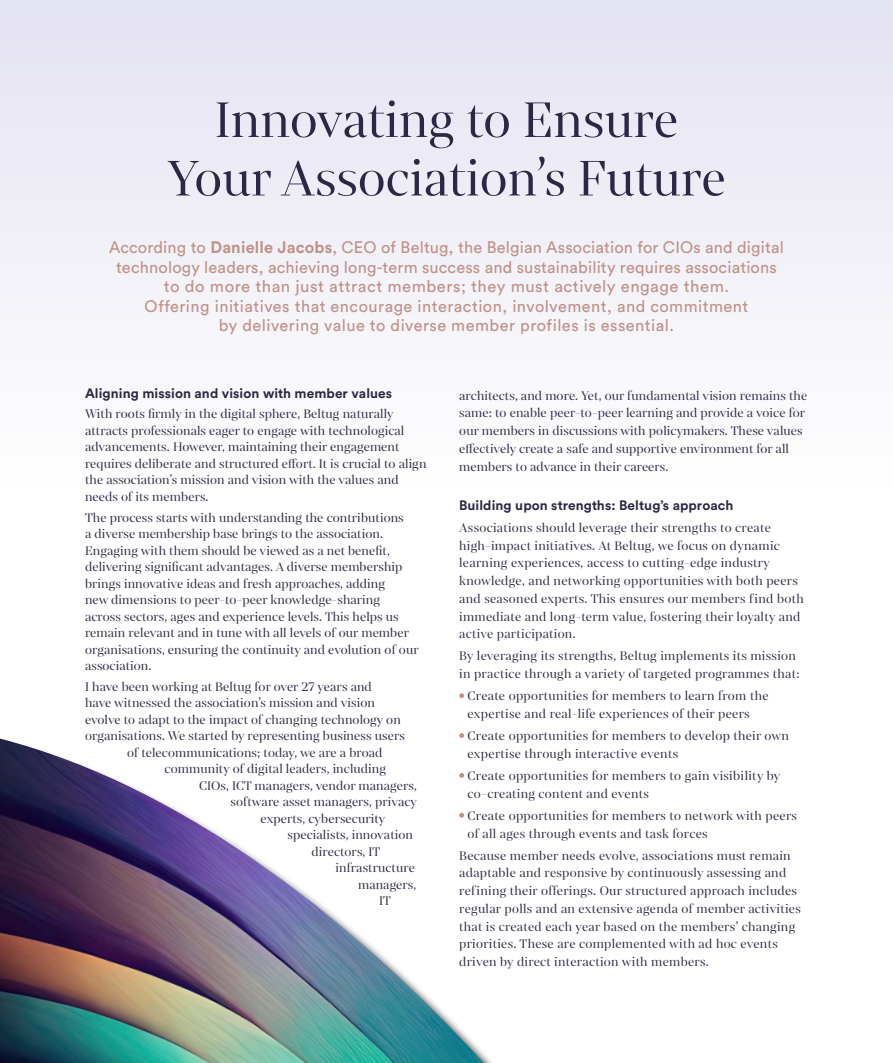
<style>
.page{position:relative;width:893px;height:1063px;background:#fff}
.page>*{position:absolute;margin:0;border:0;box-sizing:border-box;transform-origin:0 0}
.t1{font:54px/58.5px "Mixta Pro";color:#2b2846;text-align:center}
.t2{font:16.5px/19.5px "Circular Std";letter-spacing:.025em;color:#c19086;text-align:center}
.t3{font:13.5px/17.9px "Mixta Pro";letter-spacing:.005em;color:#2b2846}
.t4{font:700 13.5px "Circular Std";letter-spacing:.005em;color:#2b2846}
.s1{font-weight:700}
</style>
<div class="page">
<div style="left:0;top:0;width:893px;height:486px;background:linear-gradient(to right,#f1f0f8,#f1f0f8)"></div>
<svg style="left:459px;top:693px;width:5px;height:5px"></svg>
<img style="left:0;top:739px;width:484px;height:324px">
<h1 class="t1" style="left:167px;top:91px;width:560px">Innovating to Ensure<br>Your Association’s Future</h1>
<p class="t2" style="left:109px;top:238px;width:676px">According to <span class="s1">Danielle Jacobs</span>, CEO of Beltug, the Belgian Association for CIOs and digital technology leaders, achieving long-term success and sustainability requires associations to do more than just attract members; they must actively engage them.<br>Offering initiatives that encourage interaction, involvement, and commitment<br>by delivering value to diverse member profiles is essential.</p>
<p class="t4" style="left:85px;top:384px;width:309px">Aligning mission and vision with member values</p>
<p class="t3" style="left:85px;top:406px;width:343px;line-height:16.5px">With roots firmly in the digital sphere, Beltug naturally attracts professionals eager to engage with technological advancements. However, maintaining their engagement requires deliberate and structured effort. It is crucial to align the association’s mission and vision with the values and needs of its members.</p>
<p class="t3" style="left:85px;top:509px;width:335px;line-height:16.5px">The process starts with understanding the contributions<br>a diverse membership base brings to the association.<br>Engaging with them should be viewed as a net benefit, delivering significant advantages. A diverse membership brings innovative ideas and fresh approaches, adding<br>new dimensions to peer-to-peer knowledge-sharing across sectors, ages and experience levels. This helps us remain relevant and in tune with all levels of our member organisations, ensuring the continuity and evolution of our association.</p>
<p class="t3" style="left:85px;top:678px;width:288px">I have been working at Beltug for over 27 years and</p>
<p class="t3" style="left:85px;top:694px;width:291px">have witnessed the association’s mission and vision</p>
<p class="t3" style="left:85px;top:711px;width:317px">evolve to adapt to the impact of changing technology on</p>
<p class="t3" style="left:85px;top:727px;width:321px">organisations. We started by representing business users</p>
<p class="t3" style="left:127px;top:744px;width:257px">of telecommunications; today, we are a broad</p>
<p class="t3" style="left:165px;top:760px;width:223px">community of digital leaders, including</p>
<p class="t3" style="left:199px;top:777px;width:219px">CIOs, ICT managers, vendor managers,</p>
<p class="t3" style="left:231px;top:793px;width:188px">software asset managers, privacy</p>
<p class="t3" style="left:261px;top:810px;width:126px">experts, cybersecurity</p>
<p class="t3" style="left:288px;top:826px;width:127px">specialists, innovation</p>
<p class="t3" style="left:312px;top:843px;width:70px">directors, IT</p>
<p class="t3" style="left:336px;top:859px;width:81px">infrastructure</p>
<p class="t3" style="left:358px;top:876px;width:60px">managers,</p>
<p class="t3" style="left:379px;top:892px;width:13px">IT</p>
<p class="t3" style="left:459px;top:386px;width:349px">architects, and more. Yet, our fundamental vision remains the same: to enable peer-to-peer learning and provide a voice for our members in discussions with policymakers. These values effectively create a safe and supportive environment for all members to advance in their careers.</p>
<p class="t4" style="left:459px;top:496px;width:276px">Building upon strengths: Beltug’s approach</p>
<p class="t3" style="left:459px;top:519px;width:346px">Associations should leverage their strengths to create high-impact initiatives. At Beltug, we focus on dynamic learning experiences, access to cutting-edge industry knowledge, and networking opportunities with both peers and seasoned experts. This ensures our members find both immediate and long-term value, fostering their loyalty and active participation.</p>
<p class="t3" style="left:459px;top:647px;width:342px">By leveraging its strengths, Beltug implements its mission in practice through a variety of targeted programmes that:</p>
<p class="t3" style="left:468px;top:687px;width:302px">Create opportunities for members to learn from the expertise and real-life experiences of their peers</p>
<p class="t3" style="left:468px;top:727px;width:323px">Create opportunities for members to develop their own expertise through interactive events</p>
<p class="t3" style="left:468px;top:767px;width:314px">Create opportunities for members to gain visibility by co-creating content and events</p>
<p class="t3" style="left:468px;top:807px;width:331px">Create opportunities for members to network with peers of all ages through events and task forces</p>
<p class="t3" style="left:459px;top:846px;width:343px">Because member needs evolve, associations must remain adaptable and responsive by continuously assessing and refining their offerings. Our structured approach includes regular polls and an extensive agenda of member activities that is created each year based on the members’ changing priorities. These are complemented with ad hoc events driven by direct interaction with members.</p>
</div>
